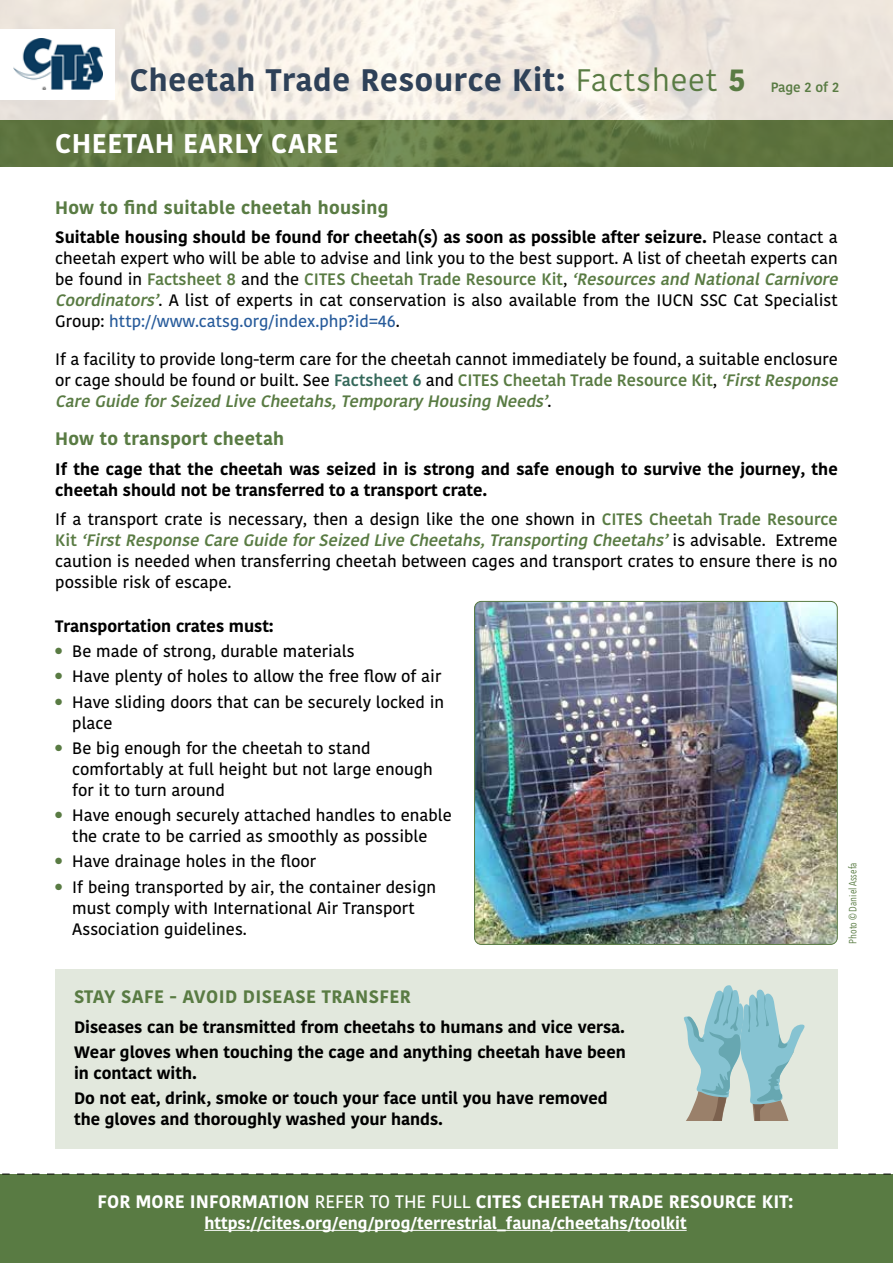
<style>
.page{position:relative;width:893px;height:1263px;background:#fff}
.page>*{position:absolute;margin:0;border:0;box-sizing:border-box;transform-origin:0 0}
.t1{font:700 31.05px "Kohinoor Bangla";letter-spacing:.025em;color:#2e4158}
.t2{font:700 27px "Kohinoor Bangla";letter-spacing:.02em;color:#fff}
.t3{font:700 18px "Kohinoor Bangla";letter-spacing:.02em;color:#597b43}
.t4{font:700 18px "Kohinoor Bangla";color:#fff}
.t5{font:500 16.5px/21px "Kohinoor Bangla";color:#000}
.t6{font:700 16.5px/25.2px "Kohinoor Bangla";color:#000}
.t7{font:700 16.5px "Kohinoor Bangla";color:#fff}
.t8{font:10.5px "Avenir Next Condensed";color:#597b43}
.s1{font-weight:400;color:#597b43}
.s2{color:#597b43}
.s3{font-weight:600;font-size:13.5px;color:#597b43}
.s4{font-weight:700}
.s5{font-weight:600;color:#597b43}
.s6{font-weight:600;font-style:italic;color:#597b43}
.s7{color:#275b9b}
.s8{font-weight:600;color:#34685a}
.s9{font-weight:500}
</style>
<div class="page">
<div style="left:0;top:1174px;width:893px;height:89px;background:#597b43"></div>
<svg style="left:2px;top:1174px;width:889px;height:1px"></svg>
<div style="left:55px;top:969px;width:783px;height:179px;background:#e2e8dd"></div>
<img style="left:475px;top:601px;width:362px;height:343px">
<div style="left:474px;top:601px;width:364px;height:344px;border:1px solid #597b43;border-radius:7px"></div>
<hr style="left:204px;top:1230px;width:483px;height:1px;background:#fff">
<svg style="left:683px;top:985px;width:122px;height:136px"></svg>
<img style="left:0;top:0;width:893px;height:167px">
<div style="left:0;top:29px;width:115px;height:70px;background:#fff"></div>
<img style="left:14px;top:39px;width:88px;height:50px">
<h1 class="t1" style="left:130px;top:53px;width:711px">Cheetah Trade Resource Kit: <span class="s1">Factsheet</span> <span class="s2">5</span> <span class="s3">Page 2 of 2</span></h1>
<h2 class="t2" style="left:55px;top:119px;width:285px">CHEETAH EARLY CARE</h2>
<p class="t3" style="left:55px;top:192px;width:335px">How to find suitable cheetah housing</p>
<p class="t5" style="left:55px;top:227px;width:789px"><span class="s4">Suitable housing should be found for cheetah(s) as soon as possible after seizure.</span> Please contact a cheetah expert who will be able to advise and link you to the best support. A list of cheetah experts can be found in <span class="s5">Factsheet 8</span> and the <span class="s5">CITES Cheetah Trade Resource Kit</span>, <span class="s6">‘Resourcesand NationalCarnivore Coordinators’</span>. A list of experts in cat conservation is also available from the IUCN SSC Cat Specialist Group: <span class="s7">http://www.catsg.org/index.php?id=46</span>.</p>
<p class="t5" style="left:55px;top:349px;width:789px">If a facility to provide long-term care for the cheetah cannot immediately be found, a suitable enclosure or cage should be found or built. See <span class="s8">Factsheet 6</span> and <span class="s5">CITES Cheetah Trade Resource Kit</span>, <span class="s6">‘FirstResponse<br>Care Guide forSeized Live Cheetahs,Temporary Housing Needs’</span>.</p>
<p class="t3" style="left:55px;top:423px;width:230px">How to transport cheetah</p>
<p class="t6" style="left:55px;top:458px;width:784px;line-height:21px">If the cage that the cheetah was seized in is strong and safe enough to survive the journey, the cheetah should not be transferred to a transport crate.</p>
<p class="t5" style="left:55px;top:509px;width:784px;text-align:justify">If a transport crate is necessary, then a design like the one shown in <span class="s5">CITES Cheetah Trade Resource K i t</span> <span class="s6">‘FirstResponse Care Guide forSeized Live Cheetahs,Transporting Cheetahs’</span>i s a d v i s a b l e . E x t r e m e caution is needed when transferring cheetah between cages and transport crates to ensure there is no possible risk of escape.</p>
<p class="t6" style="left:55px;top:613px;width:220px">Transportation crates must:</p>
<p class="t5" style="left:55px;top:640px;width:301px"><sup>●</sup> Be made of strong, durable materials</p>
<p class="t5" style="left:55px;top:666px;width:388px"><sup>●</sup> Have plenty of holes to allow the free flow of air</p>
<p class="t5" style="left:72px;top:691px;width:373px;text-indent:-17px"><sup>●</sup> Have sliding doors that can be securely locked in place</p>
<p class="t5" style="left:72px;top:737px;width:362px;text-indent:-17px"><sup>●</sup> Be big enough for the cheetah to stand comfortably at full height but not large enough for it to turn around</p>
<p class="t5" style="left:55px;top:804px;width:398px;text-align:center"><sup>●</sup> Have enough securely attached handles to enable the crate to be carried as smoothly as possible</p>
<p class="t5" style="left:55px;top:851px;width:262px"><sup>●</sup> Have drainage holes in the floor</p>
<p class="t5" style="left:72px;top:876px;width:365px;text-indent:-17px"><sup>●</sup> If being transported by air, the container design must comply with International Air Transport<br>Association guidelines.</p>
<p class="t8" style="left:844px;top:944px;width:82px;rotate:-90deg">Photo © Daniel Assefa</p>
<p class="t3" style="left:74px;top:981px;width:338px">STAY SAFE - AVOID DISEASE TRANSFER</p>
<p class="t6" style="left:74px;top:1013px;width:553px">Diseases can be transmitted from cheetahs to humans and vice versa.<br>Wear gloves when touching the cage and anything cheetah have been</p>
<p class="t6" style="left:74px;top:1060px;width:535px">in contact with.<br>Do not eat, drink, smoke or touch your face until you have removed</p>
<p class="t6" style="left:74px;top:1106px;width:371px">the gloves and thoroughly washed your hands.</p>
<p class="t4" style="left:98px;top:1185px;width:697px">FOR MORE INFORMATION <span class="s9">REFER TO THE FULL</span> CITES CHEETAH TRADE RESOURCE KIT:</p>
<p class="t7" style="left:204px;top:1208px;width:484px">https://cites.org/eng/prog/terrestrial_fauna/cheetahs/toolkit</p>
</div>
